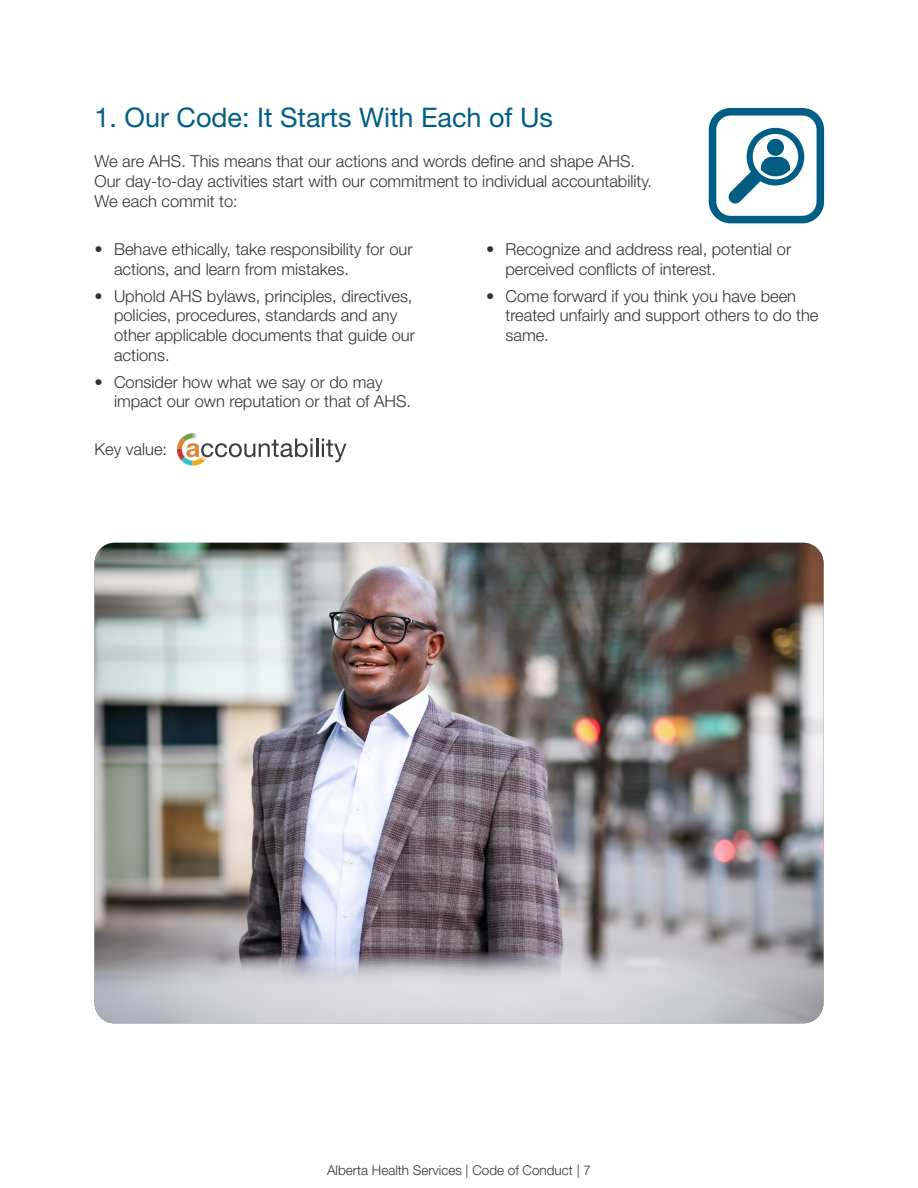
<style>
.page{position:relative;width:918px;height:1188px;background:#fff}
.page>*{position:absolute;margin:0;border:0;box-sizing:border-box;transform-origin:0 0}
.header-blue{font:27px "Helvetica Neue LT Std";color:#005e85}
.bullets{font:300 16.5px/19.8px "Helvetica Neue LT Std";color:#333}
.reg{font:300 16.5px/19.8px "Helvetica Neue LT Std";color:#333}
.t1{font:300 13.5px "Helvetica Neue LT Std";color:#333}
</style>
<div class="page">
<img style="left:94px;top:543px;width:730px;height:480px">
<svg style="left:177px;top:433px;width:170px;height:33px"></svg>
<svg style="left:728px;top:128px;width:76px;height:76px"></svg>
<div style="left:709px;top:108px;width:115px;height:115px;border:8px solid #005e85;border-radius:18px"></div>
<p class="header-blue" style="left:94px;top:102px;width:460px">1. Our Code: It Starts With Each of Us</p>
<p class="reg" style="left:94px;top:151px;width:559px">We are AHS. This means that our actions and words define and shape AHS.<br>Our day-to-day activities start with our commitment to individual accountability.<br>We each commit to:</p>
<p class="bullets" style="left:114px;top:239px;width:300px;text-indent:-20px">• Behave ethically, take responsibility for our actions, and learn from mistakes.</p>
<p class="bullets" style="left:114px;top:285px;width:303px;text-indent:-20px">• Uphold AHS bylaws, principles, directives, policies, procedures, standards and any other applicable documents that guide our actions.</p>
<p class="bullets" style="left:114px;top:371px;width:299px;text-indent:-20px">• Consider how what we say or do may impact our own reputation or that of AHS.</p>
<p class="reg" style="left:94px;top:439px;width:74px">Key value:</p>
<p class="bullets" style="left:506px;top:239px;width:287px;text-indent:-20px">• Recognize and address real, potential or perceived conflicts of interest.</p>
<p class="bullets" style="left:506px;top:285px;width:314px;text-indent:-20px">• Come forward if you think you have been treated unfairly and support others to do the same.</p>
<p class="t1" style="left:327px;top:1161px;width:265px">Alberta Health Services | Code of Conduct | 7</p>
</div>
